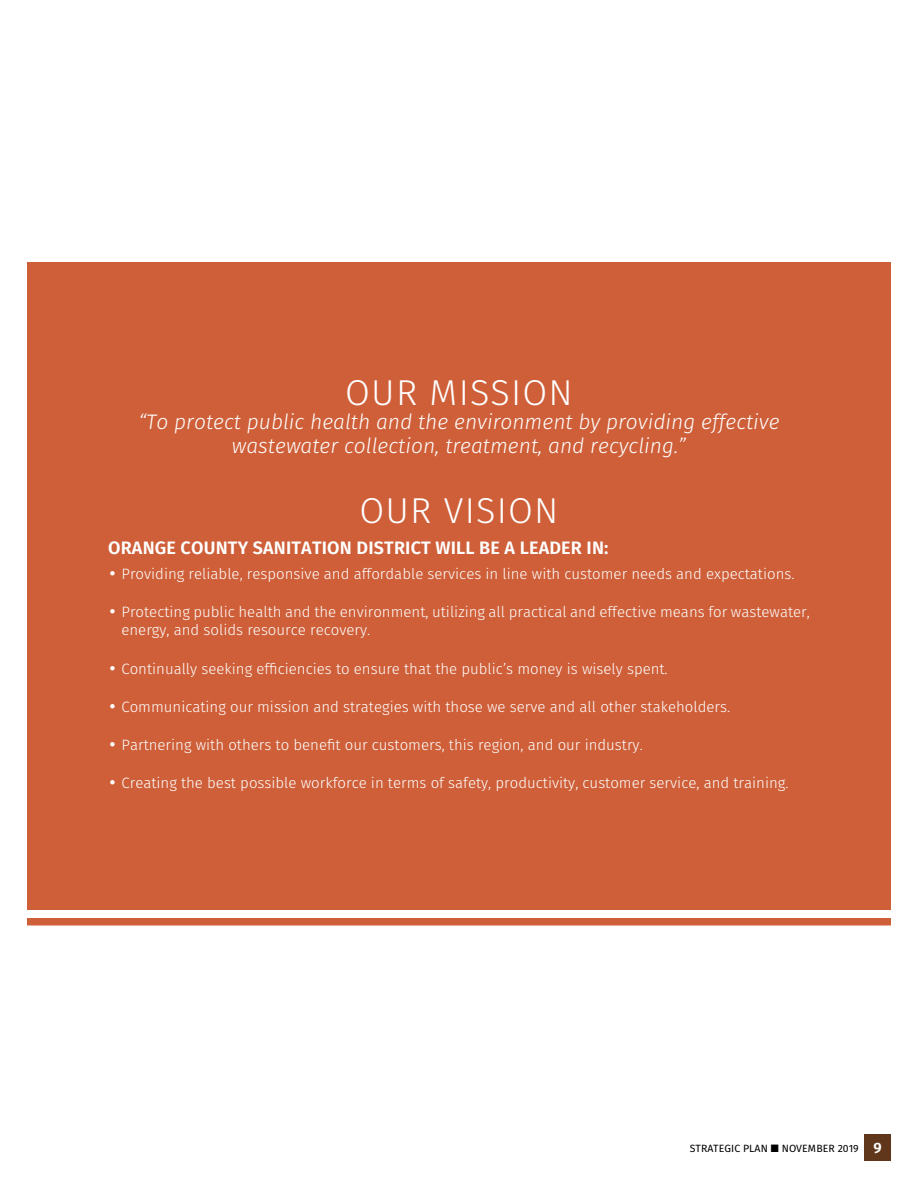
<style>
.page{position:relative;width:918px;height:1188px;background:#fff}
.page>*{position:absolute;margin:0;border:0;box-sizing:border-box;transform-origin:0 0}
.t1{font:300 36px "Fira Sans";letter-spacing:.035em;color:#fff}
.t2{font:italic 300 21px/24px "Fira Sans";color:#fff;text-align:center}
.t3{font:600 18px "Fira Sans";letter-spacing:.01em;color:#fff}
.t4{font:300 15px/18px "Fira Sans";color:#fff}
.t5{font:10.5px "Fira Sans";letter-spacing:.01em;color:#000}
.s1{font-family:"Futura BT";font-weight:700}
.s2{font-weight:600;font-size:15px;color:#fff}
</style>
<div class="page">
<div style="left:864px;top:1134px;width:27px;height:27px;background:#60371b"></div>
<div style="left:27px;top:262px;width:864px;height:648px;background:#ce5f39"></div>
<div style="left:27px;top:918px;width:864px;height:8px;background:#ce5f39"></div>
<h1 class="t1" style="left:345px;top:367px;width:229px">OUR MISSION</h1>
<h2 class="t2" style="left:138px;top:409px;width:643px">“To protect public health and the environment by providing effective wastewater collection, treatment, and recycling.”</h2>
<h1 class="t1" style="left:359px;top:485px;width:201px">OUR VISION</h1>
<p class="t3" style="left:108px;top:536px;width:502px">ORANGE COUNTY SANITATION DISTRICT WILL BE A LEADER IN:</p>
<p class="t4" style="left:108px;top:565px;width:688px"><span class="s1">•</span> Providing reliable, responsive and affordable services in line with customer needs and expectations.</p>
<p class="t4" style="left:122px;top:603px;width:690px;text-indent:-14px"><span class="s1">•</span> Protecting public health and the environment, utilizing all practical and effective means for wastewater, energy, and solids resource recovery.</p>
<p class="t4" style="left:108px;top:659px;width:561px"><span class="s1">•</span> Continually seeking efficiencies to ensure that the public’s money is wisely spent.</p>
<p class="t4" style="left:108px;top:698px;width:624px"><span class="s1">•</span> Communicating our mission and strategies with those we serve and all other stakeholders.</p>
<p class="t4" style="left:108px;top:736px;width:536px"><span class="s1">•</span> Partnering with others to benefit our customers, this region, and our industry.</p>
<p class="t4" style="left:108px;top:774px;width:682px"><span class="s1">•</span> Creating the best possible workforce in terms of safety, productivity, customer service, and training.</p>
<p class="t5" style="left:690px;top:1141px;width:193px">STRATEGIC PLAN ■ NOVEMBER 2019 <span class="s2">9</span></p>
</div>
